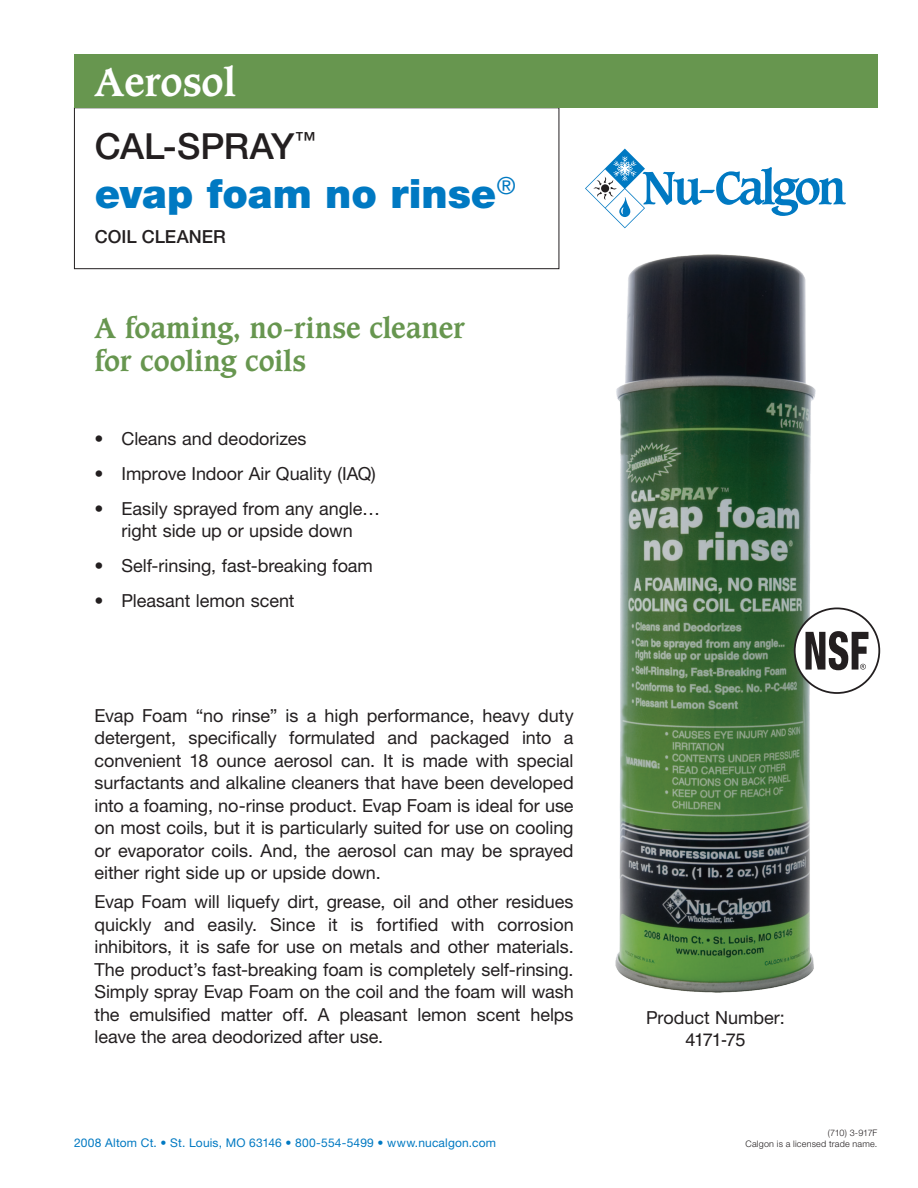
<style>
.page{position:relative;width:918px;height:1188px;background:#fff}
.page>*{position:absolute;margin:0;border:0;box-sizing:border-box;transform-origin:0 0}
._2_Main_header{font:900 40.5px "Helvetica Neue LT Pro";color:#0079c2}
.t1{font:700 37.5px "Caxton";color:#fff}
.CAL-SPRAY{font:500 36px "Helvetica Neue LT Pro";letter-spacing:-.01em;color:#231f20}
._4_Product_intro{font:700 27px/32.4px "Caxton";letter-spacing:-.005em;color:#67964f}
._5_Bullets{font:18px/22.5px "Helvetica Neue LT Pro";letter-spacing:-.005em;color:#231f20;text-align:justify}
.t2{font:500 18px "Helvetica Neue LT Pro";color:#231f20}
.t3{font:18px "Helvetica LT";letter-spacing:-.06em;color:#231f20}
.t4{font:12px "Helvetica Neue LT Pro";letter-spacing:.015em;color:#0079c2}
.t5{font:300 9px "Helvetica Neue LT Pro";letter-spacing:.02em;color:#231f20}
</style>
<div class="page">
<div style="left:74px;top:108px;width:485px;height:161px;border:1px solid #231f20"></div>
<svg style="left:585px;top:149px;width:261px;height:79px"></svg>
<div style="left:74px;top:54px;width:804px;height:54px;background:#67964f"></div>
<img style="left:615px;top:254px;width:201px;height:738px">
<svg style="left:794px;top:608px;width:86px;height:86px"></svg>
<p class="t1" style="left:94px;top:59px;width:142px">Aerosol</p>
<p class="CAL-SPRAY" style="left:95px;top:125px;width:222px">CAL-SPRAY<sup>™</sup></p>
<p class="_2_Main_header" style="left:95px;top:169px;width:422px">evap foam no rinse<sup>®</sup></p>
<p class="t2" style="left:95px;top:226px;width:132px">COIL CLEANER</p>
<p class="_4_Product_intro" style="left:94px;top:313px;width:372px">A foaming, no-rinse cleaner for cooling coils</p>
<p class="_5_Bullets" style="left:94px;top:427px;width:214px">• Cleans and deodorizes</p>
<p class="_5_Bullets" style="left:94px;top:462px;width:283px">• Improve Indoor Air Quality (IAQ)</p>
<p class="_5_Bullets" style="left:94px;top:497px;width:287px;line-height:21.6px;text-align:center">• Easily sprayed from any angle… right side up or upside down</p>
<p class="_5_Bullets" style="left:94px;top:554px;width:280px">• Self-rinsing, fast-breaking foam</p>
<p class="_5_Bullets" style="left:94px;top:589px;width:202px">• Pleasant lemon scent</p>
<p class="_5_Bullets" style="left:94px;top:704px;width:481px">Evap Foam “no rinse” is a high performance, heavy duty detergent, specifically formulated and packaged into a convenient 18 ounce aerosol can. It is made with special surfactants and alkaline cleaners that have been developed into a foaming, no-rinse product. Evap Foam is ideal for use on most coils, but it is particularly suited for use on cooling or evaporator coils. And, the aerosol can may be sprayed either right side up or upside down.</p>
<p class="_5_Bullets" style="left:94px;top:890px;width:481px">Evap Foam will liquefy dirt, grease, oil and other residues quickly and easily. Since it is fortified with corrosion inhibitors, it is safe for use on metals and other materials.<br>The product’s fast-breaking foam is completely self-rinsing.<br>Simply spray Evap Foam on the coil and the foam will wash the emulsified matter off. A pleasant lemon scent helps leave the area deodorized after use.</p>
<p class="t4" style="left:74px;top:1135px;width:423px">2008 Altom Ct. • St. Louis, MO 63146 • 800-554-5499 • www.nucalgon.com</p>
<p class="_5_Bullets" style="left:646px;top:1006px;width:140px">Product Number:</p>
<p class="t3" style="left:686px;top:1029px;width:61px">4171-75</p>
<p class="t5" style="left:828px;top:1128px;width:51px">(710) 3-917F</p>
<p class="t5" style="left:746px;top:1138px;width:133px">Calgon is a licensed trade name.</p>
</div>
